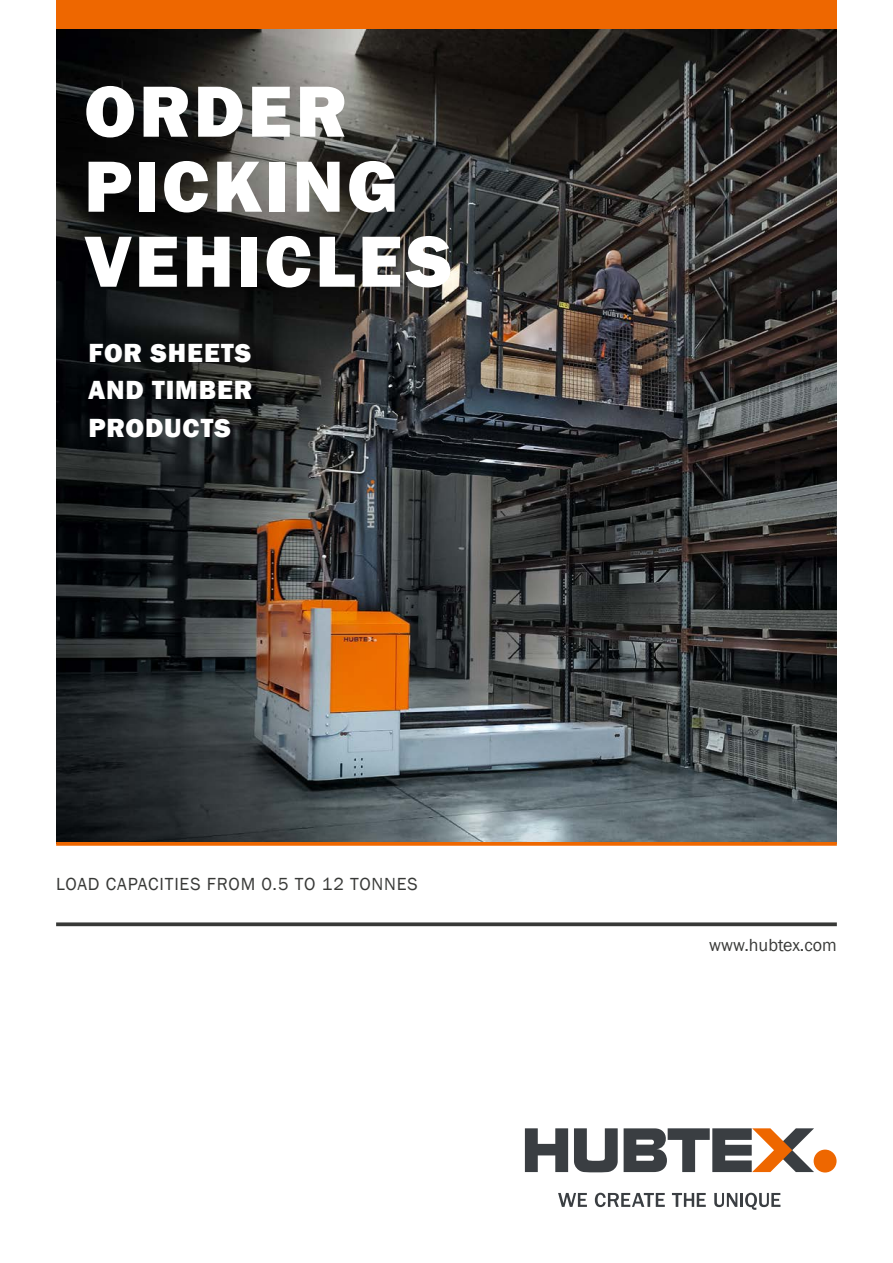
<style>
.page{position:relative;width:893px;height:1263px;background:#fff}
.page>*{position:absolute;margin:0;border:0;box-sizing:border-box;transform-origin:0 0}
.t1{font:800 75px/75px "Franklin Gothic";letter-spacing:.045em;color:#fff}
.t2{font:800 27px/37.5px "Franklin Gothic";letter-spacing:.03em;color:#fff;text-align:justify}
.t3{font:18px "Franklin Gothic";letter-spacing:.035em;color:#383937}
.t4{font:18px "Franklin Gothic";color:#383937}
</style>
<div class="page">
<img style="left:56px;top:28px;width:781px;height:814px">
<svg style="left:56px;top:922px;width:781px;height:4px;background:#4e4f4d"></svg>
<svg style="left:56px;top:842px;width:781px;height:4px;background:#ee7010"></svg>
<div style="left:56px;top:0;width:781px;height:28px;background:#ee6700"></div>
<div style="left:814px;top:1149px;width:22px;height:23px;background:#ee6700;border-radius:50%"></div>
<svg style="left:525px;top:1128px;width:43px;height:44px"></svg>
<svg style="left:574px;top:1128px;width:44px;height:44px"></svg>
<svg style="left:624px;top:1128px;width:190px;height:44px"></svg>
<svg style="left:558px;top:1193px;width:29px;height:14px"></svg>
<svg style="left:595px;top:1193px;width:70px;height:14px"></svg>
<svg style="left:672px;top:1193px;width:34px;height:14px"></svg>
<svg style="left:714px;top:1193px;width:23px;height:14px"></svg>
<hr style="left:740px;top:1193px;width:3px;height:14px;background:#3a3e42">
<svg style="left:745px;top:1193px;width:35px;height:17px"></svg>
<h1 class="t1" style="left:84px;top:74px;width:369px">ORDER<br>PICKING<br>VEHICLES</h1>
<h2 class="t2" style="left:88px;top:334px;width:166px">FOR SHEETS AND TIMBER PRODUCTS</h2>
<p class="t3" style="left:56px;top:873px;width:363px">LOAD CAPACITIES FROM 0.5 TO 12 TONNES</p>
<p class="t4" style="left:709px;top:933px;width:129px">www.hubtex.com</p>
</div>
